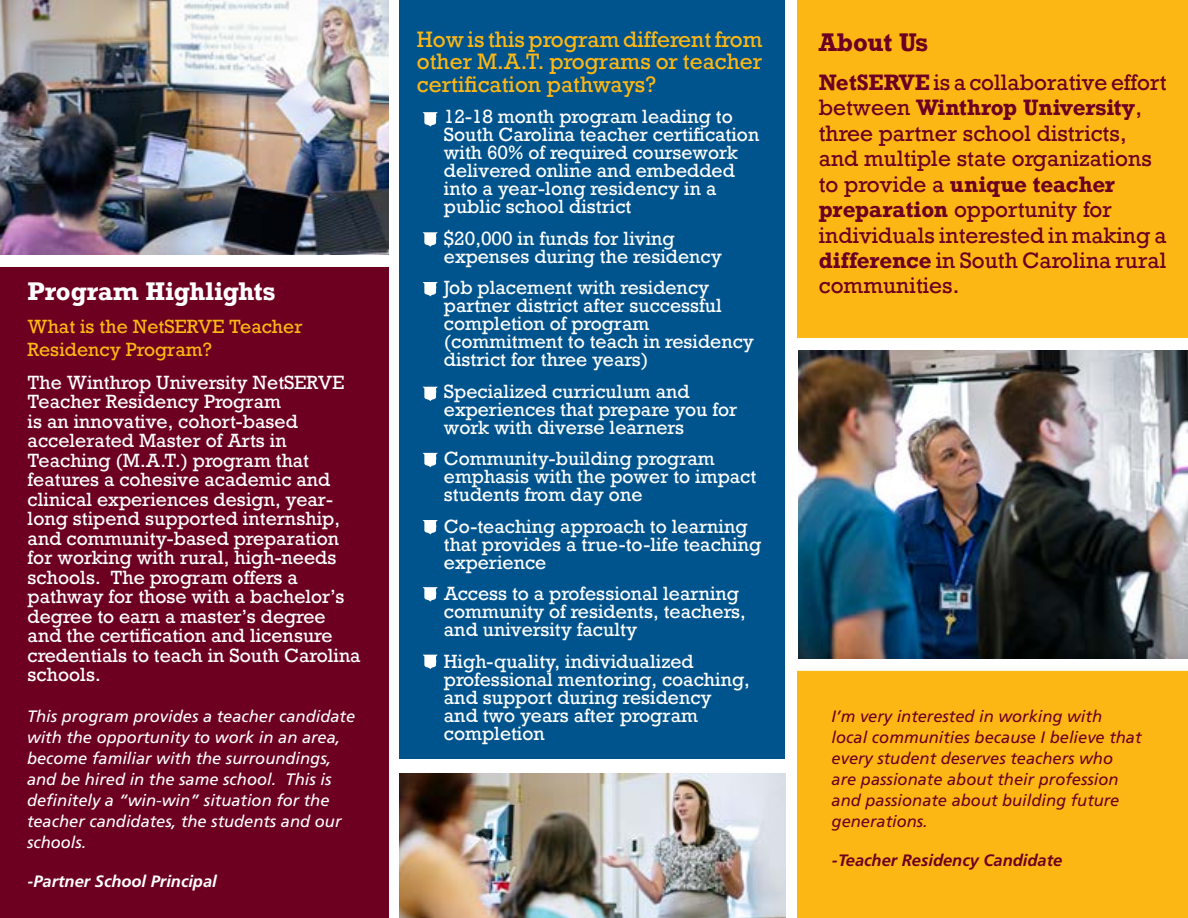
<style>
.page{position:relative;width:1188px;height:918px;background:#fff}
.page>*{position:absolute;margin:0;border:0;box-sizing:border-box;transform-origin:0 0}
.t1{font:700 24px "Rockwell";color:#fff}
.t2{font:700 24px "Rockwell";letter-spacing:-.02em;color:#6d0020}
.t3{font:21px/25.5px "Rockwell";color:#6d0020}
.t4{font:21px/22.5px "Rockwell";color:#fdb714;text-align:justify}
.t5{font:18px/18px "Rockwell";color:#fff}
.t6{font:18px/22.5px "Rockwell";color:#fdb714}
.t7{font:italic 16.5px/21px "Frutiger LT Std";color:#fff}
.t8{font:italic 16.5px/21px "Frutiger LT Std";color:#6d0020}
.t9{font:italic 700 16.5px "Frutiger LT Std";color:#6d0020}
.t10{font:italic 700 16.5px "Frutiger LT Std";color:#fff}
.s1{font-weight:700}
</style>
<div class="page">
<div style="left:0;top:268px;width:389px;height:650px;background:#6d0020"></div>
<div style="left:797px;top:0;width:391px;height:918px;background:#fdb714"></div>
<div style="left:400px;top:0;width:385px;height:759px;background:#00548e"></div>
<img style="left:400px;top:774px;width:385px;height:144px">
<img style="left:0;top:0;width:389px;height:255px">
<svg style="left:423px;top:112px;width:15px;height:15px"></svg>
<svg style="left:423px;top:232px;width:15px;height:15px"></svg>
<svg style="left:423px;top:282px;width:15px;height:15px"></svg>
<svg style="left:423px;top:387px;width:15px;height:14px"></svg>
<svg style="left:423px;top:453px;width:15px;height:14px"></svg>
<svg style="left:423px;top:520px;width:15px;height:15px"></svg>
<svg style="left:797px;top:338px;width:391px;height:333px"></svg>
<img style="left:798px;top:350px;width:390px;height:308px">
<svg style="left:423px;top:587px;width:15px;height:15px"></svg>
<svg style="left:423px;top:655px;width:15px;height:14px"></svg>
<h1 class="t1" style="left:28px;top:276px;width:249px">Program Highlights</h1>
<p class="t6" style="left:28px;top:316px;width:276px">What is the NetSERVE Teacher<br>Residency Program?</p>
<p class="t5" style="left:28px;top:373px;width:334px;line-height:19.5px">The Winthrop University NetSERVE<br>Teacher Residency Program<br>is an innovative, cohort-based accelerated Master of Arts in<br>Teaching (M.A.T.) program that features a cohesive academic and clinical experiences design, year&shy;long stipend supported internship, and community-based preparation for working with rural, high-needs schools. The program offers a pathway for those with a bachelor’s degree to earn a master’s degree and the certification and licensure credentials to teach in South Carolina schools.</p>
<p class="t7" style="left:27px;top:706px;width:330px">This program provides a teacher candidate with the opportunity to work in an area, become familiar with the surroundings, and be hired in the same school. This is definitely a “win-win” situation for the teacher candidates, the students and our schools.</p>
<p class="t10" style="left:27px;top:872px;width:191px">-Partner School Principal</p>
<p class="t4" style="left:417px;top:28px;width:347px">How is this program different from other M.A.T. programs or teacher certification pathways?</p>
<p class="t5" style="left:444px;top:108px;width:317px;text-indent:-14px">• 12-18 month program leading to<br>South Carolina teacher certification with 60% of required coursework delivered online and embedded into a year-long residency in a public school district</p>
<p class="t5" style="left:444px;top:230px;width:280px;text-indent:-14px">• $20,000 in funds for living expenses during the residency</p>
<p class="t5" style="left:444px;top:279px;width:312px;text-indent:-14px">• Job placement with residency partner district after successful completion of program (commitment to teach in residency district for three years)</p>
<p class="t5" style="left:444px;top:383px;width:295px;text-indent:-14px">• Specialized curriculum and experiences that prepare you for work with diverse learners</p>
<p class="t5" style="left:444px;top:450px;width:314px;text-indent:-14px">• Community-building program emphasis with the power to impact students from day one</p>
<p class="t5" style="left:444px;top:518px;width:319px;text-indent:-14px">• Co-teaching approach to learning that provides a true-to-life teaching experience</p>
<p class="t5" style="left:444px;top:585px;width:304px;text-indent:-14px">• Access to a professional learning community of residents, teachers, and university faculty</p>
<p class="t5" style="left:444px;top:653px;width:308px;text-indent:-14px">• High-quality, individualized professional mentoring, coaching, and support during residency and two years after program completion</p>
<h1 class="t2" style="left:819px;top:26px;width:111px">About Us</h1>
<p class="t3" style="left:819px;top:70px;width:349px"><span class="s1">NetSERVE</span> is a collaborative effort between <span class="s1">Winthrop University</span>, three partner school districts, and multiple state organizations to provide a <span class="s1">unique teacher preparation</span> opportunity for individuals interested in making a <span class="s1">difference</span> in South Carolina rural communities.</p>
<p class="t8" style="left:832px;top:706px;width:311px">I’m very interested in working with local communities because I believe that every student deserves teachers who are passionate about their profession and passionate about building future generations.</p>
<p class="t9" style="left:832px;top:851px;width:232px">-Teacher Residency Candidate</p>
</div>
